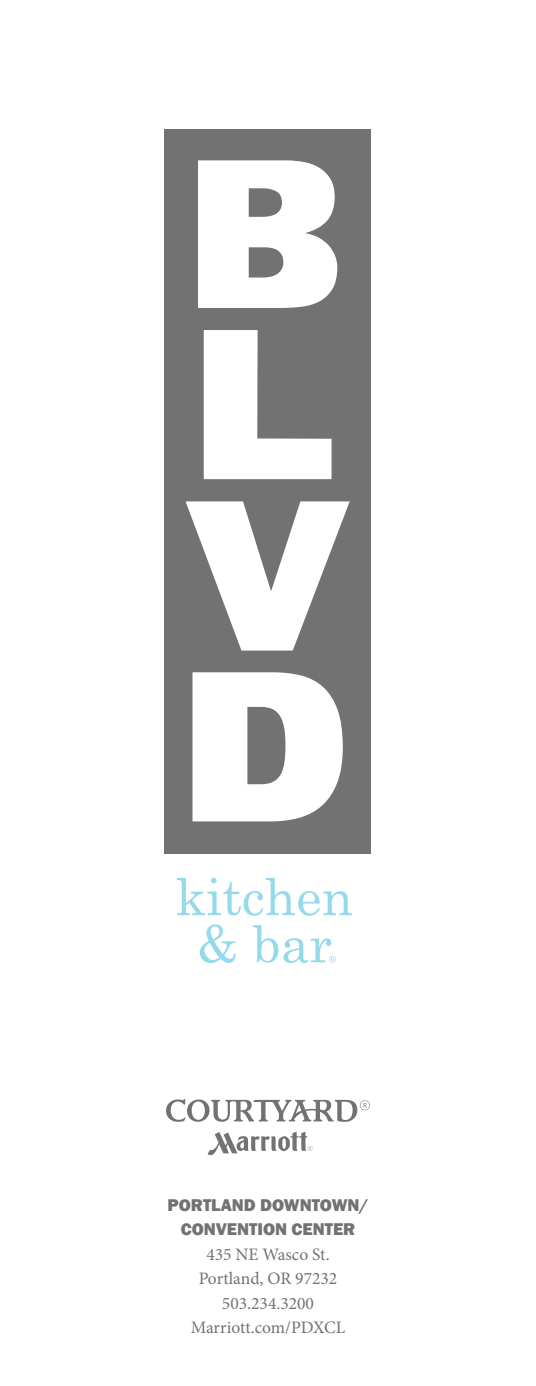
<style>
.page{position:relative;width:536px;height:1386px;background:#fff}
.page>*{position:absolute;margin:0;border:0;box-sizing:border-box;transform-origin:0 0}
.t1{font:51.1px/47.2px "Century Schoolbook";color:#94daeb;text-align:center}
.Menu_Item_Descriptio{font:17.5px/24.5px "Minion Pro";color:#717271;text-align:center}
.Menu_Item_Tit{font:800 17.5px/24.5px "Franklin Gothic";color:#717271;text-align:center}
</style>
<div class="page">
<svg style="left:207px;top:1132px;width:105px;height:23px"></svg>
<svg style="left:166px;top:1099px;width:204px;height:23px"></svg>
<div style="left:164px;top:129px;width:207px;height:724px;background:#717271"></div>
<svg style="left:204px;top:330px;width:127px;height:149px"></svg>
<svg style="left:185px;top:501px;width:164px;height:150px"></svg>
<svg style="left:192px;top:672px;width:150px;height:149px"></svg>
<svg style="left:198px;top:160px;width:139px;height:148px;background:#e9e9e9"></svg>
<svg style="left:329px;top:956px;width:7px;height:7px"></svg>
<p class="t1" style="left:176px;top:869px;width:179px">kitchen &amp; bar</p>
<p class="Menu_Item_Tit" style="left:167px;top:1192px;width:202px">PORTLAND DOWNTOWN/<br>CONVENTION CENTER</p>
<p class="Menu_Item_Descriptio" style="left:199px;top:1242px;width:140px">435 NE Wasco St.<br>Portland, OR 97232</p>
<p class="Menu_Item_Descriptio" style="left:222px;top:1291px;width:93px">503.234.3200</p>
<p class="Menu_Item_Descriptio" style="left:191px;top:1315px;width:156px">Marriott.com/PDXCL</p>
</div>
